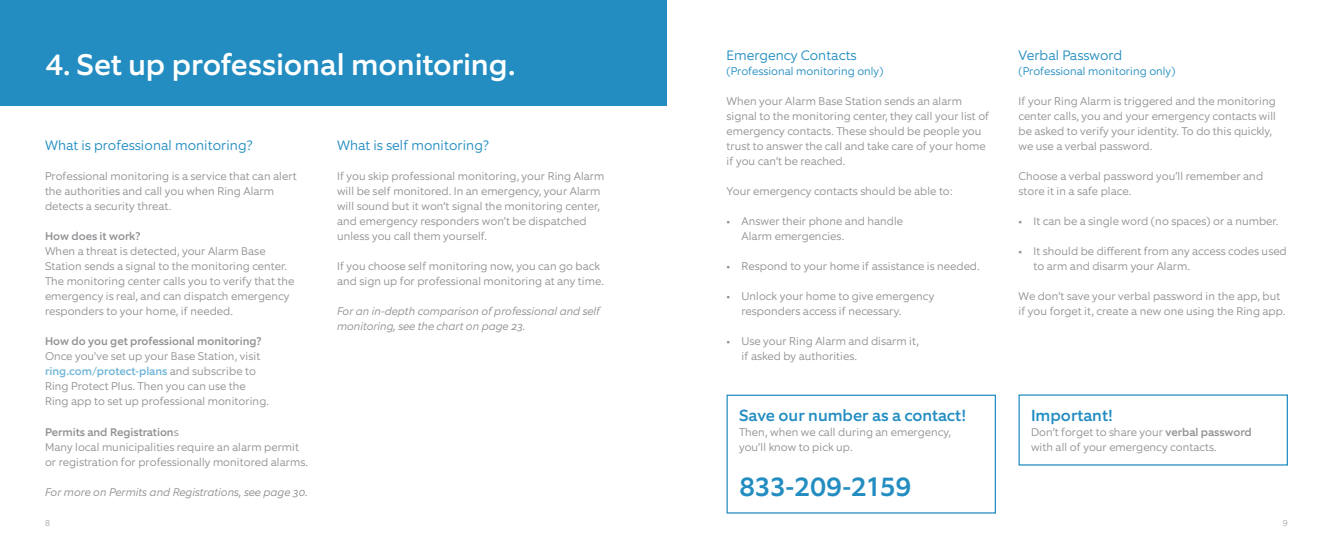
<style>
.page{position:relative;width:1333px;height:557px;background:#fff}
.page>*{position:absolute;margin:0;border:0;box-sizing:border-box;transform-origin:0 0}
.t1{font:500 30px "Equip";letter-spacing:-.005em;color:#fff}
.t2{font:500 27.5px "Equip";color:#238dc1}
.t3{font:500 16.25px "Equip";color:#238dc1}
.t4{font:300 13.75px "Equip";color:#238dc1}
.t5{font:300 11.25px/15px "Equip";color:#909194}
.t6{font:italic 300 11.25px/15px "Equip";color:#909194}
.t7{font:300 11.25px "Equip";color:#238dc1}
.t8{font:500 11.25px "Equip";color:#909194}
.t9{font:200 8.75px "Equip";color:#939598}
.s1{font-weight:500;color:#70b5d7}
.s2{font-weight:500}
</style>
<div class="page">
<div style="left:0;top:0;width:666px;height:105px;background:#238dc1"></div>
<div style="left:726px;top:394px;width:269px;height:119px;border:1px solid #238dc1"></div>
<h1 class="t1" style="left:45px;top:46px;width:471px">4. Set up professional monitoring.</h1>
<p class="t4" style="left:726px;top:46px;width:132px">Emergency Contacts</p>
<p class="t7" style="left:726px;top:64px;width:158px">(Professional monitoring only)</p>
<p class="t5" style="left:726px;top:94px;width:264px">When your Alarm Base Station sends an alarm signal to the monitoring center, they call your list of emergency contacts. These should be people you trust to answer the call and take care of your home if you can’t be reached.</p>
<p class="t5" style="left:726px;top:184px;width:227px">Your emergency contacts should be able to:</p>
<p class="t5" style="left:741px;top:214px;width:163px;text-indent:-15px">• Answer their phone and handle<br>Alarm emergencies.</p>
<p class="t5" style="left:726px;top:259px;width:255px">• Respond to your home if assistance is needed.</p>
<p class="t5" style="left:741px;top:289px;width:194px;text-indent:-15px">• Unlock your home to give emergency responders access if necessary.</p>
<p class="t5" style="left:741px;top:334px;width:179px;text-indent:-15px">• Use your Ring Alarm and disarm it, if asked by authorities.</p>
<p class="t4" style="left:45px;top:136px;width:209px">What is professional monitoring?</p>
<p class="t5" style="left:45px;top:169px;width:253px">Professional monitoring is a service that can alert the authorities and call you when Ring Alarm detects a security threat.</p>
<p class="t8" style="left:45px;top:229px;width:97px">How does it work?</p>
<p class="t5" style="left:45px;top:244px;width:251px">When a threat is detected, your Alarm Base Station sends a signal to the monitoring center.<br>The monitoring center calls you to verify that the emergency is real, and can dispatch emergency responders to your home, if needed.</p>
<p class="t8" style="left:45px;top:334px;width:218px">How do you get professional monitoring?</p>
<p class="t5" style="left:45px;top:349px;width:226px">Once you've set up your Base Station, visit <span class="s1">ring.com/protect-plans</span> and subscribe to Ring Protect Plus. Then you can use the Ring app to set up professional monitoring.</p>
<p class="t5" style="left:45px;top:424px;width:264px"><span class="s2">Permits and Registration</span>s<br>Many local municipalities require an alarm permit or registration for professionally monitored alarms.</p>
<p class="t6" style="left:45px;top:484px;width:264px">For more on Permits and Registrations, see page 30.</p>
<p class="t4" style="left:337px;top:136px;width:153px">What is self monitoring?</p>
<p class="t5" style="left:337px;top:169px;width:269px">If you skip professional monitoring, your Ring Alarm will be self monitored. In an emergency, your Alarm will sound but it won’t signal the monitoring center, and emergency responders won’t be dispatched unless you call them yourself.</p>
<p class="t5" style="left:337px;top:259px;width:268px">If you choose self monitoring now, you can go back and sign up for professional monitoring at any time.</p>
<p class="t6" style="left:337px;top:304px;width:264px">For an in-depth comparison of professional and self monitoring, see the chart on page 23.</p>
<h3 class="t3" style="left:739px;top:404px;width:228px">Save our number as a contact!</h3>
<p class="t5" style="left:739px;top:424px;width:213px">Then, when we call during an emergency, you'll know to pick up.</p>
<h2 class="t2" style="left:739px;top:468px;width:174px">833-209-2159</h2>
<p class="t4" style="left:1018px;top:46px;width:105px">Verbal Password</p>
<p class="t7" style="left:1018px;top:64px;width:158px">(Professional monitoring only)</p>
<p class="t5" style="left:1018px;top:94px;width:259px">If your Ring Alarm is triggered and the monitoring center calls, you and your emergency contacts will be asked to verify your identity. To do this quickly, we use a verbal password.</p>
<p class="t5" style="left:1018px;top:169px;width:246px">Choose a verbal password you’ll remember and store it in a safe place.</p>
<p class="t5" style="left:1018px;top:214px;width:261px">• It can be a single word (no spaces) or a number.</p>
<p class="t5" style="left:1033px;top:244px;width:255px;text-indent:-15px">• It should be different from any access codes used to arm and disarm your Alarm.</p>
<p class="t5" style="left:1018px;top:289px;width:268px">We don’t save your verbal password in the app, but if you forget it, create a new one using the Ring app.</p>
<h3 class="t3" style="left:1030px;top:404px;width:83px">Important!</h3>
<p class="t5" style="left:1030px;top:424px;width:222px">Don’t forget to share your <span class="s2">verbal password </span>with all of your emergency contacts.</p>
<p class="t9" style="left:45px;top:516px;width:6px">8</p>
<p class="t9" style="left:1282px;top:516px;width:6px">9</p>
</div>
